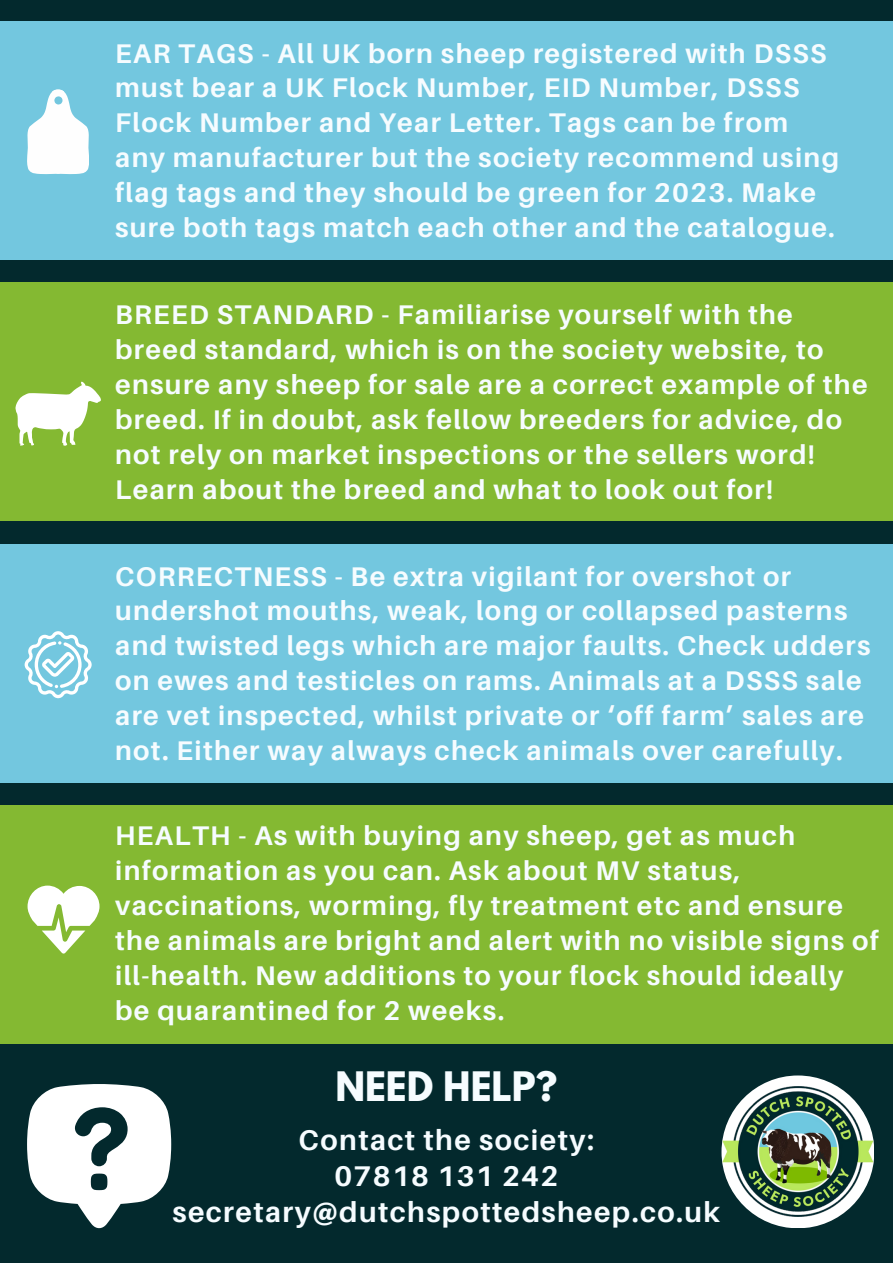
<style>
.page{position:relative;width:893px;height:1264px;background:#fff}
.page>*{position:absolute;margin:0;border:0;box-sizing:border-box;transform-origin:0 0}
.t1{font:700 36px "League Spartan";color:#f6fcff}
.t2{font:700 28.5px/36px "Aileron";letter-spacing:.05em;color:#f6fcff;text-align:center}
.t3{font:700 27px/34.8px "Aileron";letter-spacing:.05em;color:#f6fcff}
</style>
<div class="page">
<div style="left:0;top:0;width:892px;height:1262px;background:#03292d"></div>
<div style="left:0;top:805px;width:892px;height:239px;background:#84b932"></div>
<div style="left:0;top:21px;width:892px;height:238px;background:#73c7df"></div>
<svg style="left:28px;top:885px;width:71px;height:68px"></svg>
<svg style="left:27px;top:89px;width:62px;height:85px"></svg>
<svg style="left:27px;top:1084px;width:144px;height:145px"></svg>
<div style="left:0;top:282px;width:892px;height:239px;background:#84b932"></div>
<svg style="left:15px;top:381px;width:86px;height:64px"></svg>
<div style="left:0;top:543px;width:892px;height:239px;background:#73c7df"></div>
<svg style="left:25px;top:631px;width:67px;height:67px"></svg>
<div style="left:721px;top:1075px;width:153px;height:153px;background:#fff;border-radius:50%"></div>
<img style="left:721px;top:1086px;width:153px;height:130px">
<p class="t3" style="left:115px;top:35px;width:713px">EAR TAGS - All UK born sheep registered with DSSS must bear a UK Flock Number, EID Number, DSSS</p>
<p class="t3" style="left:115px;top:105px;width:674px">Flock Number and Year Letter. Tags can be from</p>
<p class="t3" style="left:115px;top:140px;width:725px">any manufacturer but the society recommend using flag tags and they should be green for 2023. Make</p>
<p class="t3" style="left:115px;top:209px;width:721px">sure both tags match each other and the catalogue.</p>
<p class="t3" style="left:115px;top:297px;width:754px">BREED STANDARD - Familiarise yourself with the breed standard, which is on the society website, to ensure any sheep for sale are a correct example of the breed. If in doubt, ask fellow breeders for advice, do not rely on market inspections or the sellers word!</p>
<p class="t3" style="left:115px;top:471px;width:659px">Learn about the breed and what to look out for!</p>
<p class="t3" style="left:115px;top:558px;width:756px">CORRECTNESS - Be extra vigilant for overshot or undershot mouths, weak, long or collapsed pasterns and twisted legs which are major faults. Check udders on ewes and testicles on rams. Animals at a DSSS sale are vet inspected, whilst private or ‘off farm’ sales are not. Either way always check animals over carefully.</p>
<p class="t3" style="left:115px;top:817px;width:765px">HEALTH - As with buying any sheep, get as much information as you can. Ask about MV status, vaccinations, worming, fly treatment etc and ensure the animals are bright and alert with no visible signs of ill-health. New additions to your flock should ideally be quarantined for 2 weeks.</p>
<p class="t1" style="left:335px;top:1068px;width:223px">NEED HELP?</p>
<p class="t2" style="left:298px;top:1121px;width:297px">Contact the society:</p>
<p class="t2" style="left:172px;top:1157px;width:549px">07818 131 242 secretary@dutchspottedsheep.co.uk</p>
</div>
